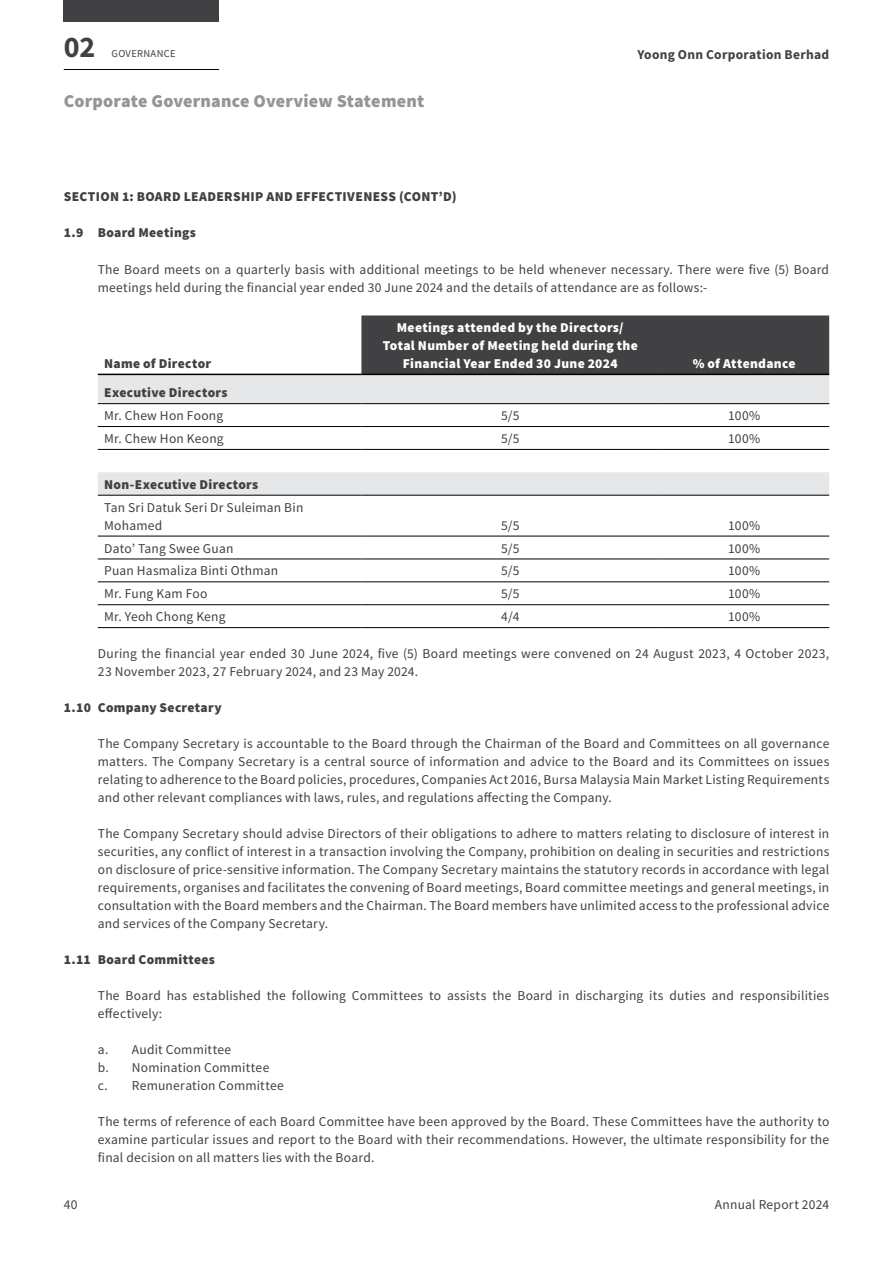
<style>
.page{position:relative;width:893px;height:1263px;background:#fff}
.page>*{position:absolute;margin:0;border:0;box-sizing:border-box;transform-origin:0 0}
.t1{font:700 30px "Source Sans Pro";color:#414042}
.t2{font:900 18px "Source Sans Pro";letter-spacing:.01em;color:#939598}
.t3{font:13.5px/18px "Source Sans Pro";letter-spacing:.015em;color:#414042}
.t4{font:900 13.5px "Source Sans Pro";letter-spacing:.02em;color:#414042}
.t5{font:900 13.5px/18px "Source Sans Pro";letter-spacing:.02em;color:#fff;text-align:center}
.t6{font:700 13.5px "Source Sans Pro";letter-spacing:.02em;color:#414042}
.t7{font:10.5px "Source Sans Pro";letter-spacing:.03em;color:#414042}
</style>
<div class="page">
<div style="left:361px;top:315px;width:468px;height:59px;background:#414042"></div>
<svg style="left:98px;top:375px;width:731px;height:120px"></svg>
<hr style="left:98px;top:374px;width:263px;height:1px;background:#000">
<hr style="left:361px;top:374px;width:298px;height:1px;background:#000">
<hr style="left:659px;top:374px;width:170px;height:1px;background:#000">
<hr style="left:98px;top:403px;width:263px;height:1px;background:#000">
<hr style="left:361px;top:403px;width:298px;height:1px;background:#000">
<hr style="left:659px;top:403px;width:170px;height:1px;background:#000">
<hr style="left:98px;top:426px;width:263px;height:1px;background:#000">
<hr style="left:361px;top:426px;width:298px;height:1px;background:#000">
<hr style="left:659px;top:426px;width:170px;height:1px;background:#000">
<hr style="left:98px;top:449px;width:263px;height:1px;background:#000">
<hr style="left:361px;top:449px;width:298px;height:1px;background:#000">
<hr style="left:659px;top:449px;width:170px;height:1px;background:#000">
<hr style="left:98px;top:495px;width:263px;height:1px;background:#000">
<hr style="left:361px;top:495px;width:298px;height:1px;background:#000">
<hr style="left:659px;top:495px;width:170px;height:1px;background:#000">
<hr style="left:98px;top:536px;width:263px;height:1px;background:#000">
<hr style="left:361px;top:536px;width:298px;height:1px;background:#000">
<hr style="left:659px;top:536px;width:170px;height:1px;background:#000">
<hr style="left:98px;top:559px;width:263px;height:1px;background:#000">
<hr style="left:361px;top:559px;width:298px;height:1px;background:#000">
<hr style="left:659px;top:559px;width:170px;height:1px;background:#000">
<hr style="left:98px;top:581px;width:263px;height:1px;background:#000">
<hr style="left:361px;top:581px;width:298px;height:1px;background:#000">
<hr style="left:659px;top:581px;width:170px;height:1px;background:#000">
<hr style="left:98px;top:604px;width:263px;height:1px;background:#000">
<hr style="left:361px;top:604px;width:298px;height:1px;background:#000">
<hr style="left:659px;top:604px;width:170px;height:1px;background:#000">
<hr style="left:98px;top:627px;width:263px;height:1px;background:#000">
<hr style="left:361px;top:627px;width:298px;height:1px;background:#000">
<hr style="left:659px;top:627px;width:170px;height:1px;background:#000">
<div style="left:64px;top:0;width:155px;height:21px;background:#414042"></div>
<hr style="left:64px;top:69px;width:155px;height:1px;background:#000">
<h1 class="t1" style="left:64px;top:26px;width:33px">02</h1>
<p class="t7" style="left:112px;top:46px;width:66px">GOVERNANCE</p>
<p class="t6" style="left:637px;top:45px;width:193px">Yoong Onn Corporation Berhad</p>
<h2 class="t2" style="left:64px;top:89px;width:362px">Corporate Governance Overview Statement</h2>
<p class="t4" style="left:64px;top:188px;width:394px">SECTION 1: BOARD LEADERSHIP AND EFFECTIVENESS (CONT’D)</p>
<p class="t4" style="left:64px;top:224px;width:134px">1.9 Board Meetings</p>
<p class="t3" style="left:98px;top:260px;width:733px">The Board meets on a quarterly basis with additional meetings to be held whenever necessary. There were five (5) Board meetings held during the financial year ended 30 June 2024 and the details of attendance are as follows:-</p>
<p class="t4" style="left:104px;top:354px;width:109px">Name of Director</p>
<p class="t5" style="left:383px;top:318px;width:257px">Meetings attended by the Directors/<br>Total Number of Meeting held during the<br>Financial Year Ended 30 June 2024</p>
<p class="t5" style="left:693px;top:354px;width:104px">% of Attendance</p>
<p class="t4" style="left:104px;top:383px;width:125px">Executive Directors</p>
<p class="t3" style="left:104px;top:407px;width:121px">Mr. Chew Hon Foong</p>
<p class="t3" style="left:501px;top:407px;width:20px">5/5</p>
<p class="t3" style="left:728px;top:407px;width:34px">100%</p>
<p class="t3" style="left:104px;top:429px;width:121px">Mr. Chew Hon Keong</p>
<p class="t3" style="left:501px;top:429px;width:20px">5/5</p>
<p class="t3" style="left:728px;top:429px;width:34px">100%</p>
<p class="t4" style="left:104px;top:475px;width:156px">Non-Executive Directors</p>
<p class="t3" style="left:104px;top:498px;width:201px">Tan Sri Datuk Seri Dr Suleiman Bin<br>Mohamed</p>
<p class="t3" style="left:501px;top:516px;width:20px">5/5</p>
<p class="t3" style="left:728px;top:516px;width:34px">100%</p>
<p class="t3" style="left:104px;top:539px;width:131px">Dato’ Tang Swee Guan</p>
<p class="t3" style="left:501px;top:539px;width:20px">5/5</p>
<p class="t3" style="left:728px;top:539px;width:34px">100%</p>
<p class="t3" style="left:104px;top:562px;width:175px">Puan Hasmaliza Binti Othman</p>
<p class="t3" style="left:501px;top:562px;width:20px">5/5</p>
<p class="t3" style="left:728px;top:562px;width:34px">100%</p>
<p class="t3" style="left:104px;top:585px;width:105px">Mr. Fung Kam Foo</p>
<p class="t3" style="left:501px;top:585px;width:20px">5/5</p>
<p class="t3" style="left:728px;top:585px;width:34px">100%</p>
<p class="t3" style="left:104px;top:608px;width:123px">Mr. Yeoh Chong Keng</p>
<p class="t3" style="left:501px;top:608px;width:20px">4/4</p>
<p class="t3" style="left:728px;top:608px;width:34px">100%</p>
<p class="t3" style="left:98px;top:644px;width:733px">During the financial year ended 30 June 2024, five (5) Board meetings were convened on 24 August 2023, 4 October 2023,<br>23 November 2023, 27 February 2024, and 23 May 2024.</p>
<p class="t4" style="left:64px;top:698px;width:159px">1.10 Company Secretary</p>
<p class="t3" style="left:98px;top:734px;width:733px;text-align:justify">The Company Secretary is accountable to the Board through the Chairman of the Board and Committees on all governance matters. The Company Secretary is a central source of information and advice to the Board and its Committees on issues relating to adherence to the Board policies, procedures, Companies Act 2016, Bursa Malaysia Main Market Listing Requirements and other relevant compliances with laws, rules, and regulations affecting the Company.</p>
<p class="t3" style="left:98px;top:824px;width:733px;text-align:justify">The Company Secretary should advise Directors of their obligations to adhere to matters relating to disclosure of interest in securities, any conflict of interest in a transaction involving the Company, prohibition on dealing in securities and restrictions on disclosure of price-sensitive information. The Company Secretary maintains the statutory records in accordance with legal requirements, organises and facilitates the convening of Board meetings, Board committee meetings and general meetings, in consultation with the Board members and the Chairman. The Board members have unlimited access to the professional advice and services of the Company Secretary.</p>
<p class="t4" style="left:64px;top:950px;width:153px">1.11 Board Committees</p>
<p class="t3" style="left:98px;top:986px;width:733px">The Board has established the following Committees to assists the Board in discharging its duties and responsibilities effectively:</p>
<p class="t3" style="left:98px;top:1040px;width:187px">a. Audit Committee<br>b. Nomination Committee<br>c. Remuneration Committee</p>
<p class="t3" style="left:98px;top:1112px;width:733px;text-align:justify">The terms of reference of each Board Committee have been approved by the Board. These Committees have the authority to examine particular issues and report to the Board with their recommendations. However, the ultimate responsibility for the final decision on all matters lies with the Board.</p>
<p class="t3" style="left:64px;top:1196px;width:15px">40</p>
<p class="t3" style="left:715px;top:1196px;width:116px">Annual Report 2024</p>
</div>
